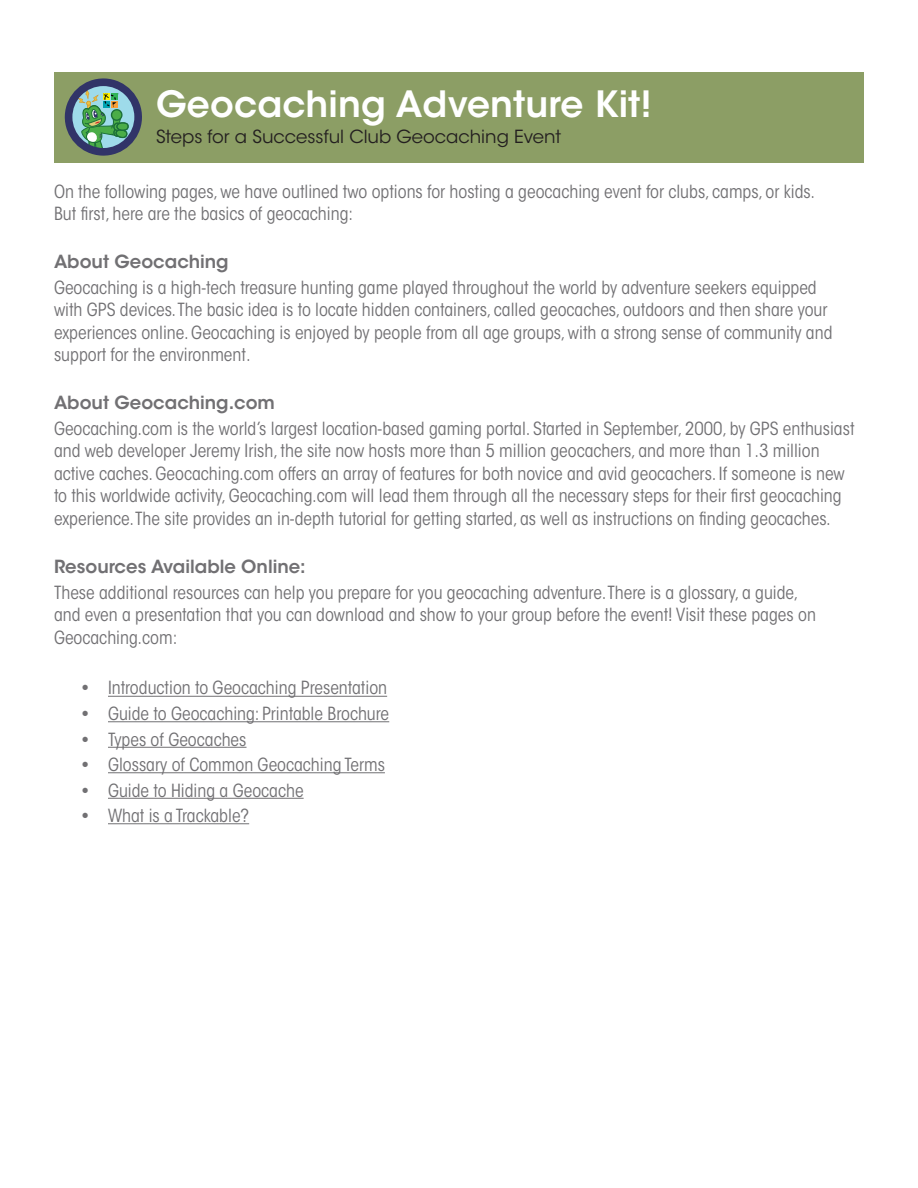
<style>
.page{position:relative;width:918px;height:1188px;background:#fff}
.page>*{position:absolute;margin:0;border:0;box-sizing:border-box;transform-origin:0 0}
.t1{font:600 36px "ITC Avant Garde Std";letter-spacing:.005em;color:#fff}
.t2{font:condensed 18px/22.5px "ITC Avant Garde Std";color:#717073}
.t3{font:600 18px "ITC Avant Garde Std";color:#717073}
.t4{font:18px "ITC Avant Garde Std";color:#231f20}
</style>
<div class="page">
<hr style="left:108px;top:696px;width:279px;height:1px;background:#717073">
<hr style="left:108px;top:721px;width:281px;height:1px;background:#717073">
<hr style="left:108px;top:747px;width:139px;height:1px;background:#717073">
<hr style="left:108px;top:772px;width:277px;height:1px;background:#717073">
<hr style="left:108px;top:798px;width:196px;height:1px;background:#717073">
<hr style="left:108px;top:823px;width:141px;height:1px;background:#717073">
<div style="left:54px;top:72px;width:810px;height:90px;background:#8c9e65"></div>
<svg style="left:64px;top:78px;width:78px;height:78px"></svg>
<h1 class="t1" style="left:156px;top:81px;width:497px">Geocaching Adventure Kit!</h1>
<p class="t4" style="left:156px;top:125px;width:407px">Steps for a Successful Club Geocaching Event</p>
<p class="t2" style="left:54px;top:180px;width:763px">On the following pages, we have outlined two options for hosting a geocaching event for clubs, camps, or kids.<br>But first, here are the basics of geocaching:</p>
<p class="t3" style="left:54px;top:251px;width:176px">About Geocaching</p>
<p class="t2" style="left:54px;top:276px;width:780px">Geocaching is a high-tech treasure hunting game played throughout the world by adventure seekers equipped with GPS devices. The basic idea is to locate hidden containers, called geocaches, outdoors and then share your experiences online. Geocaching is enjoyed by people from all age groups, with a strong sense of community and support for the environment.</p>
<p class="t3" style="left:54px;top:392px;width:222px">About Geocaching.com</p>
<p class="t2" style="left:54px;top:417px;width:802px">Geocaching.com is the world’s largest location-based gaming portal. Started in September, 2000, by GPS enthusiast and web developer Jeremy Irish, the site now hosts more than 5 million geocachers, and more than 1.3 million active caches. Geocaching.com offers an array of features for both novice and avid geocachers. If someone is new to this worldwide activity, Geocaching.com will lead them through all the necessary steps for their first geocaching experience. The site provides an in-depth tutorial for getting started, as well as instructions on finding geocaches.</p>
<p class="t3" style="left:54px;top:555px;width:253px">Resources Available Online:</p>
<p class="t2" style="left:54px;top:581px;width:763px">These additional resources can help you prepare for you geocaching adventure. There is a glossary, a guide, and even a presentation that you can download and show to your group before the event! Visit these pages on<br>Geocaching.com:</p>
<p class="t2" style="left:81px;top:677px;width:308px">• Introduction to Geocaching Presentation</p>
<p class="t2" style="left:81px;top:702px;width:310px">• Guide to Geocaching: Printable Brochure</p>
<p class="t2" style="left:81px;top:728px;width:167px">• Types of Geocaches</p>
<p class="t2" style="left:81px;top:753px;width:305px">• Glossary of Common Geocaching Terms</p>
<p class="t2" style="left:81px;top:779px;width:224px">• Guide to Hiding a Geocache</p>
<p class="t2" style="left:81px;top:804px;width:170px">• What is a Trackable?</p>
</div>
